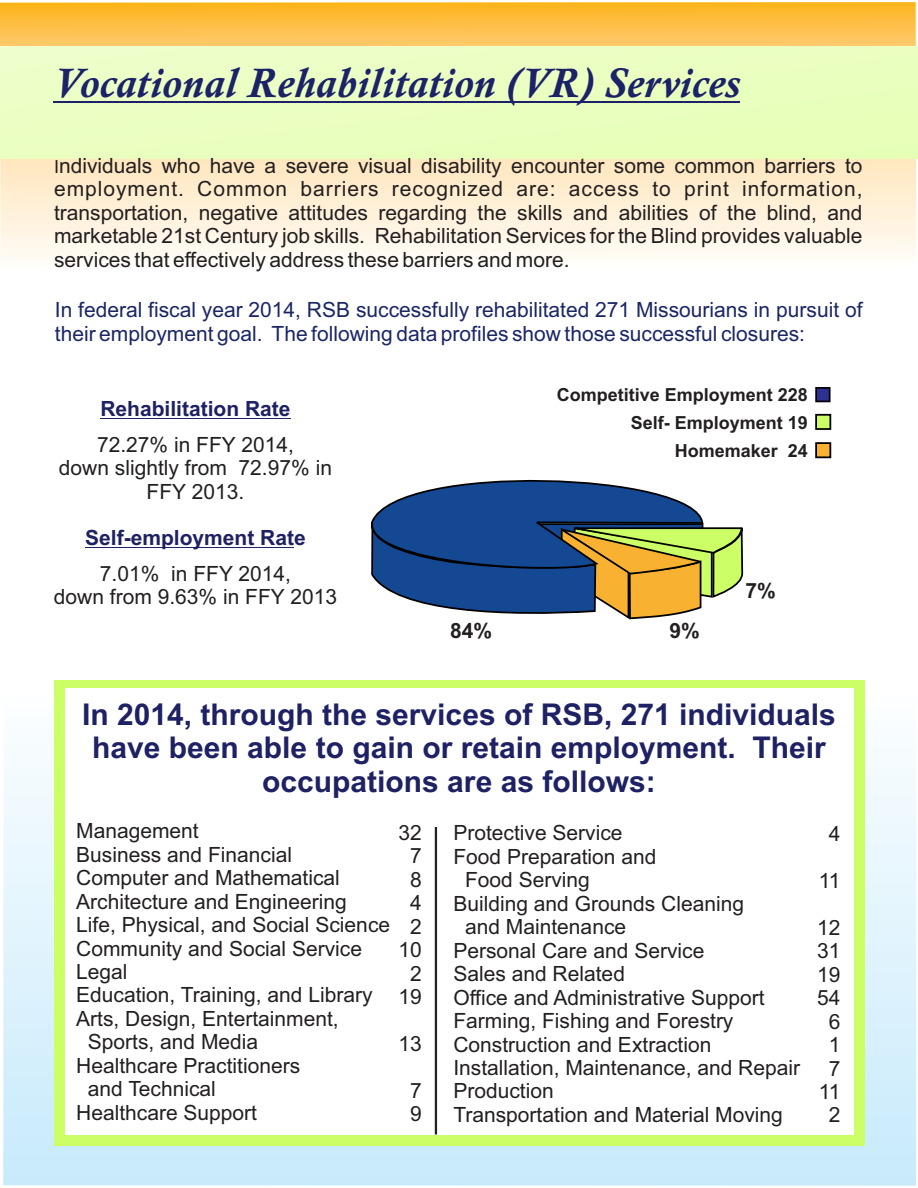
<style>
.page{position:relative;width:918px;height:1188px;background:#fff}
.page>*{position:absolute;margin:0;border:0;box-sizing:border-box;transform-origin:0 0}
.t1{font:italic 700 42px "Calisto";letter-spacing:.01em;color:#1b2268}
.t2{font:700 30px/33.5px "Arial";color:#1e2163;text-align:center}
.t3{font:21px/23.4px "Arial";color:#231f20;text-align:center}
.t4{font:21px/23.4px "Arial";color:#1b2665}
.t5{font:700 21px "Arial";color:#1e2163}
.t6{font:700 21px "Arial";color:#231f20}
.t7{font:700 18px/27.8px "Arial";color:#231f20;text-align:right}
.s1{font-size:18px}
</style>
<div class="page">
<div style="left:3px;top:690px;width:913px;height:496px;background:linear-gradient(to bottom,#fdfeff,#c7eafb)"></div>
<svg style="left:0;top:2px;width:916px;height:255px;background:#fee1aa"></svg>
<div style="left:0;top:46px;width:918px;height:113px;background:#eaffc0"></div>
<div style="left:815px;top:387px;width:16px;height:15px;background:#2e3092;border:2px solid #000"></div>
<div style="left:815px;top:414px;width:16px;height:16px;background:#cf6;border:2px solid #000"></div>
<div style="left:815px;top:442px;width:16px;height:16px;background:#f8b130;border:2px solid #000"></div>
<svg style="left:370px;top:2px;width:227px;height:255px"></svg>
<hr style="left:100px;top:418px;width:191px;height:1px;background:#1e2163">
<hr style="left:85px;top:547px;width:209px;height:1px;background:#1e2163">
<hr style="left:53px;top:101px;width:686px;height:2px;background:#1b2268">
<div style="left:54px;top:680px;width:811px;height:466px;background:#cf6"></div>
<div style="left:65px;top:689px;width:789px;height:446px;background:#fff"></div>
<hr style="left:435px;top:827px;width:2px;height:307px;background:#231f20">
<svg style="left:371px;top:479px;width:373px;height:141px"></svg>
<h1 class="t1" style="left:53px;top:67px;width:688px">Vocational Rehabilitation (VR) Services</h1>
<p class="t3" style="left:54px;top:156px;width:810px;text-align:justify"><span class="s1">I</span>ndividuals who have a severe visual disability encounter some common barriers to employment. Common barriers recognized are: access to print information, transportation, negative attitudes regarding the skills and abilities of the blind, and marketable 21st Century job skills. Rehabilitation Services for the Blind provides valuable services that effectively address these barriers and more.</p>
<p class="t4" style="left:55px;top:300px;width:809px">In federal fiscal year 2014, RSB successfully rehabilitated 271 Missourians in pursuit of their employment goal. The following data profiles show those successful closures:</p>
<p class="t5" style="left:100px;top:401px;width:192px">Rehabilitation Rate</p>
<p class="t3" style="left:59px;top:435px;width:275px">72.27% in FFY 2014,<br>down slightly from 72.97% in<br>FFY 2013.</p>
<p class="t5" style="left:85px;top:530px;width:222px">Self-employment Rate</p>
<p class="t3" style="left:54px;top:564px;width:285px">7.01% in FFY 2014,<br>down from 9.63% in FFY 2013</p>
<p class="t7" style="left:557px;top:383px;width:253px">Competitive Employment 228<br>Self- Employment 19<br>Homemaker 24</p>
<p class="t6" style="left:450px;top:622px;width:44px">84%</p>
<p class="t6" style="left:669px;top:623px;width:32px">9%</p>
<p class="t6" style="left:746px;top:582px;width:32px">7%</p>
<h2 class="t2" style="left:82px;top:700px;width:755px">In 2014, through the services of RSB, 271 individuals have been able to gain or retain employment. Their occupations are as follows:</h2>
<p class="t3" style="left:453px;top:823px;width:171px">Protective Service</p>
<p class="t3" style="left:453px;top:847px;width:205px">Food Preparation and</p>
<p class="t3" style="left:465px;top:870px;width:126px">Food Serving</p>
<p class="t3" style="left:453px;top:894px;width:292px">Building and Grounds Cleaning</p>
<p class="t3" style="left:465px;top:917px;width:163px">and Maintenance</p>
<p class="t3" style="left:453px;top:941px;width:252px">Personal Care and Service</p>
<p class="t3" style="left:453px;top:964px;width:173px">Sales and Related</p>
<p class="t3" style="left:453px;top:987px;width:313px">Office and Administrative Support</p>
<p class="t3" style="left:453px;top:1011px;width:282px">Farming, Fishing and Forestry</p>
<p class="t3" style="left:453px;top:1034px;width:259px">Construction and Extraction</p>
<p class="t3" style="left:453px;top:1058px;width:348px">Installation, Maintenance, and Repair</p>
<p class="t3" style="left:453px;top:1081px;width:102px">Production</p>
<p class="t3" style="left:453px;top:1105px;width:331px">Transportation and Material Moving</p>
<p class="t3" style="left:76px;top:821px;width:124px">Management</p>
<p class="t3" style="left:76px;top:845px;width:217px">Business and Financial</p>
<p class="t3" style="left:76px;top:868px;width:265px">Computer and Mathematical</p>
<p class="t3" style="left:76px;top:891px;width:272px">Architecture and Engineering</p>
<p class="t3" style="left:76px;top:915px;width:315px">Life, Physical, and Social Science</p>
<p class="t3" style="left:76px;top:938px;width:287px">Community and Social Service</p>
<p class="t3" style="left:76px;top:962px;width:53px">Legal</p>
<p class="t3" style="left:76px;top:985px;width:298px">Education, Training, and Library</p>
<p class="t3" style="left:76px;top:1009px;width:264px">Arts, Design, Entertainment,</p>
<p class="t3" style="left:88px;top:1032px;width:172px">Sports, and Media</p>
<p class="t3" style="left:76px;top:1056px;width:226px">Healthcare Practitioners</p>
<p class="t3" style="left:88px;top:1079px;width:130px">and Technical</p>
<p class="t3" style="left:76px;top:1103px;width:182px">Healthcare Support</p>
<p class="t3" style="left:399px;top:823px;width:25px">32<br>7<br>8<br>4<br>2<br>10<br>2<br>19</p>
<p class="t3" style="left:399px;top:1034px;width:25px">13</p>
<p class="t3" style="left:410px;top:1081px;width:13px;text-align:left">7<br>9</p>
<p class="t3" style="left:829px;top:824px;width:13px">4</p>
<p class="t3" style="left:819px;top:871px;width:23px">11</p>
<p class="t3" style="left:817px;top:918px;width:25px">12<br>31<br>19<br>54<br>6<br>1<br>7<br>11<br>2</p>
</div>
